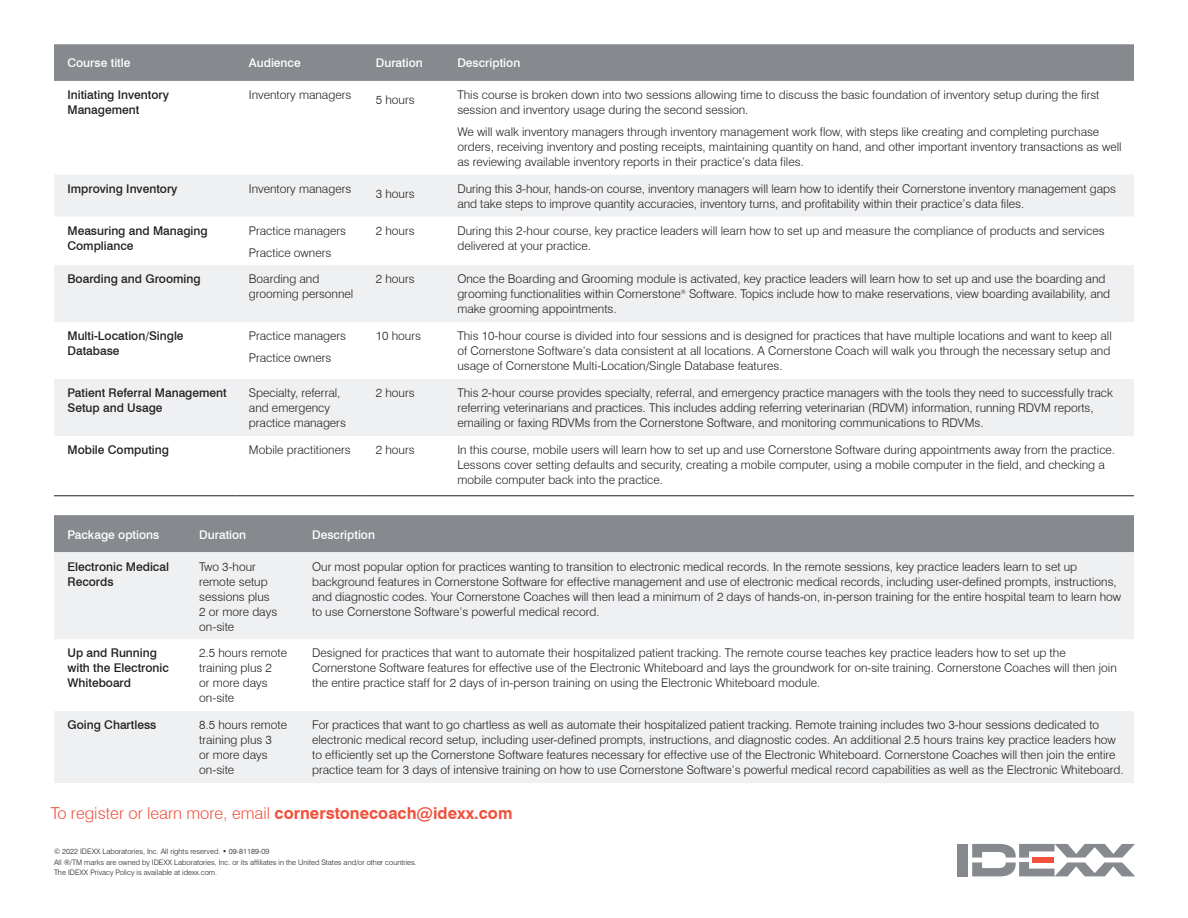
<style>
.page{position:relative;width:1188px;height:918px;background:#fff}
.page>*{position:absolute;margin:0;border:0;box-sizing:border-box;transform-origin:0 0}
.t1{font:300 16.5px "Swiss 721 BT";color:#f0523e}
.t2{font:300 12px/15px "Swiss 721 BT";color:#231f20}
.t3{font:500 12px/15px "Swiss 721 BT";color:#231f20}
.t4{font:500 12px "Swiss 721 BT";color:#fff}
.t5{font:300 7.5px/10.5px "Swiss 721 BT";color:#231f20}
.s1{font-weight:700}
</style>
<div class="page">
<div style="left:958px;top:844px;width:10px;height:32px;background:#868a8e"></div>
<svg style="left:972px;top:844px;width:163px;height:32px"></svg>
<div style="left:54px;top:44px;width:1080px;height:37px;background:#868a8e"></div>
<svg style="left:54px;top:175px;width:1080px;height:261px;fill:#eff0f1"></svg>
<hr style="left:54px;top:496px;width:181px;height:1px;background:#231f20">
<hr style="left:235px;top:496px;width:127px;height:1px;background:#231f20">
<hr style="left:362px;top:496px;width:82px;height:1px;background:#231f20">
<hr style="left:444px;top:496px;width:690px;height:1px;background:#231f20">
<div style="left:54px;top:515px;width:1080px;height:37px;background:#868a8e"></div>
<svg style="left:54px;top:552px;width:1080px;height:231px;fill:#eff0f1"></svg>
<p class="t4" style="left:68px;top:56px;width:64px">Course title</p>
<p class="t4" style="left:249px;top:56px;width:53px">Audience</p>
<p class="t4" style="left:376px;top:56px;width:49px">Duration</p>
<p class="t4" style="left:457px;top:56px;width:64px">Description</p>
<p class="t3" style="left:67px;top:87px;width:103px">Initiating Inventory<br>Management</p>
<p class="t2" style="left:249px;top:87px;width:104px">Inventory managers</p>
<p class="t2" style="left:376px;top:92px;width:40px">5 hours</p>
<p class="t2" style="left:457px;top:87px;width:644px">This course is broken down into two sessions allowing time to discuss the basic foundation of inventory setup during the first session and inventory usage during the second session.</p>
<p class="t2" style="left:457px;top:124px;width:666px">We will walk inventory managers through inventory management work flow, with steps like creating and completing purchase orders, receiving inventory and posting receipts, maintaining quantity on hand, and other important inventory transactions as well as reviewing available inventory reports in their practice’s data files.</p>
<p class="t3" style="left:67px;top:181px;width:112px">Improving Inventory</p>
<p class="t2" style="left:249px;top:181px;width:104px">Inventory managers</p>
<p class="t2" style="left:376px;top:186px;width:40px">3 hours</p>
<p class="t2" style="left:457px;top:181px;width:660px">During this 3-hour, hands-on course, inventory managers will learn how to identify their Cornerstone inventory management gaps and take steps to improve quantity accuracies, inventory turns, and profitability within their practice’s data files.</p>
<p class="t3" style="left:67px;top:223px;width:142px">Measuring and Managing<br>Compliance</p>
<p class="t2" style="left:249px;top:223px;width:99px">Practice managers</p>
<p class="t2" style="left:376px;top:223px;width:40px">2 hours</p>
<p class="t2" style="left:457px;top:223px;width:649px">During this 2-hour course, key practice leaders will learn how to set up and measure the compliance of products and services delivered at your practice.</p>
<p class="t2" style="left:249px;top:245px;width:84px">Practice owners</p>
<p class="t3" style="left:67px;top:272px;width:135px">Boarding and Grooming</p>
<p class="t2" style="left:249px;top:272px;width:106px">Boarding and grooming personnel</p>
<p class="t2" style="left:376px;top:272px;width:40px">2 hours</p>
<p class="t2" style="left:457px;top:272px;width:654px">Once the Boarding and Grooming module is activated, key practice leaders will learn how to set up and use the boarding and grooming functionalities within Cornerstone<sup>®</sup> Software. Topics include how to make reservations, view boarding availability, and make grooming appointments.</p>
<p class="t3" style="left:67px;top:329px;width:118px">Multi-Location/Single<br>Database</p>
<p class="t2" style="left:249px;top:329px;width:99px">Practice managers</p>
<p class="t2" style="left:249px;top:350px;width:84px">Practice owners</p>
<p class="t2" style="left:376px;top:329px;width:47px">10 hours</p>
<p class="t2" style="left:457px;top:329px;width:656px">This 10-hour course is divided into four sessions and is designed for practices that have multiple locations and want to keep all of Cornerstone Software’s data consistent at all locations. A Cornerstone Coach will walk you through the necessary setup and usage of Cornerstone Multi-Location/Single Database features.</p>
<p class="t3" style="left:67px;top:385px;width:161px">Patient Referral Management<br>Setup and Usage</p>
<p class="t2" style="left:249px;top:385px;width:98px">Specialty, referral, and emergency practice managers</p>
<p class="t2" style="left:376px;top:385px;width:40px">2 hours</p>
<p class="t2" style="left:457px;top:385px;width:657px">This 2-hour course provides specialty, referral, and emergency practice managers with the tools they need to successfully track referring veterinarians and practices. This includes adding referring veterinarian (RDVM) information, running RDVM reports, emailing or faxing RDVMs from the Cornerstone Software, and monitoring communications to RDVMs.</p>
<p class="t3" style="left:67px;top:442px;width:103px">Mobile Computing</p>
<p class="t2" style="left:249px;top:442px;width:103px">Mobile practitioners</p>
<p class="t2" style="left:376px;top:442px;width:40px">2 hours</p>
<p class="t2" style="left:457px;top:442px;width:659px">In this course, mobile users will learn how to set up and use Cornerstone Software during appointments away from the practice.<br>Lessons cover setting defaults and security, creating a mobile computer, using a mobile computer in the field, and checking a mobile computer back into the practice.</p>
<p class="t4" style="left:68px;top:527px;width:93px">Package options</p>
<p class="t4" style="left:199px;top:527px;width:49px">Duration</p>
<p class="t4" style="left:312px;top:527px;width:64px">Description</p>
<p class="t3" style="left:67px;top:559px;width:103px">Electronic Medical<br>Records</p>
<p class="t2" style="left:199px;top:559px;width:79px">Two 3-hour remote setup sessions plus<br>2 or more days on-site</p>
<p class="t2" style="left:312px;top:559px;width:811px">Our most popular option for practices wanting to transition to electronic medical records. In the remote sessions, key practice leaders learn to set up background features in Cornerstone Software for effective management and use of electronic medical records, including user-defined prompts, instructions, and diagnostic codes. Your Cornerstone Coaches will then lead a minimum of 2 days of hands-on, in-person training for the entire hospital team to learn how to use Cornerstone Software’s powerful medical record.</p>
<p class="t3" style="left:67px;top:646px;width:103px">Up and Running with the Electronic<br>Whiteboard</p>
<p class="t2" style="left:199px;top:646px;width:89px">2.5 hours remote training plus 2<br>or more days on-site</p>
<p class="t2" style="left:312px;top:646px;width:806px">Designed for practices that want to automate their hospitalized patient tracking. The remote course teaches key practice leaders how to set up the<br>Cornerstone Software features for effective use of the Electronic Whiteboard and lays the groundwork for on-site training. Cornerstone Coaches will then join the entire practice staff for 2 days of in-person training on using the Electronic Whiteboard module.</p>
<p class="t3" style="left:67px;top:718px;width:91px">Going Chartless</p>
<p class="t2" style="left:199px;top:718px;width:89px">8.5 hours remote training plus 3<br>or more days on-site</p>
<p class="t2" style="left:312px;top:718px;width:813px">For practices that want to go chartless as well as automate their hospitalized patient tracking. Remote training includes two 3-hour sessions dedicated to electronic medical record setup, including user-defined prompts, instructions, and diagnostic codes. An additional 2.5 hours trains key practice leaders how to efficiently set up the Cornerstone Software features necessary for effective use of the Electronic Whiteboard. Cornerstone Coaches will then join the entire practice team for 3 days of intensive training on how to use Cornerstone Software’s powerful medical record capabilities as well as the Electronic Whiteboard.</p>
<p class="t1" style="left:51px;top:803px;width:463px">To register or learn more, email <span class="s1">cornerstonecoach@idexx.com</span></p>
<p class="t5" style="left:54px;top:846px;width:364px">© 2022 IDEXX Laboratories, Inc. All rights reserved. • 09-81189-09<br>All ®/TM marks are owned by IDEXX Laboratories, Inc. or its affiliates in the United States and/or other countries.<br>The IDEXX Privacy Policy is available at idexx.com.</p>
</div>
